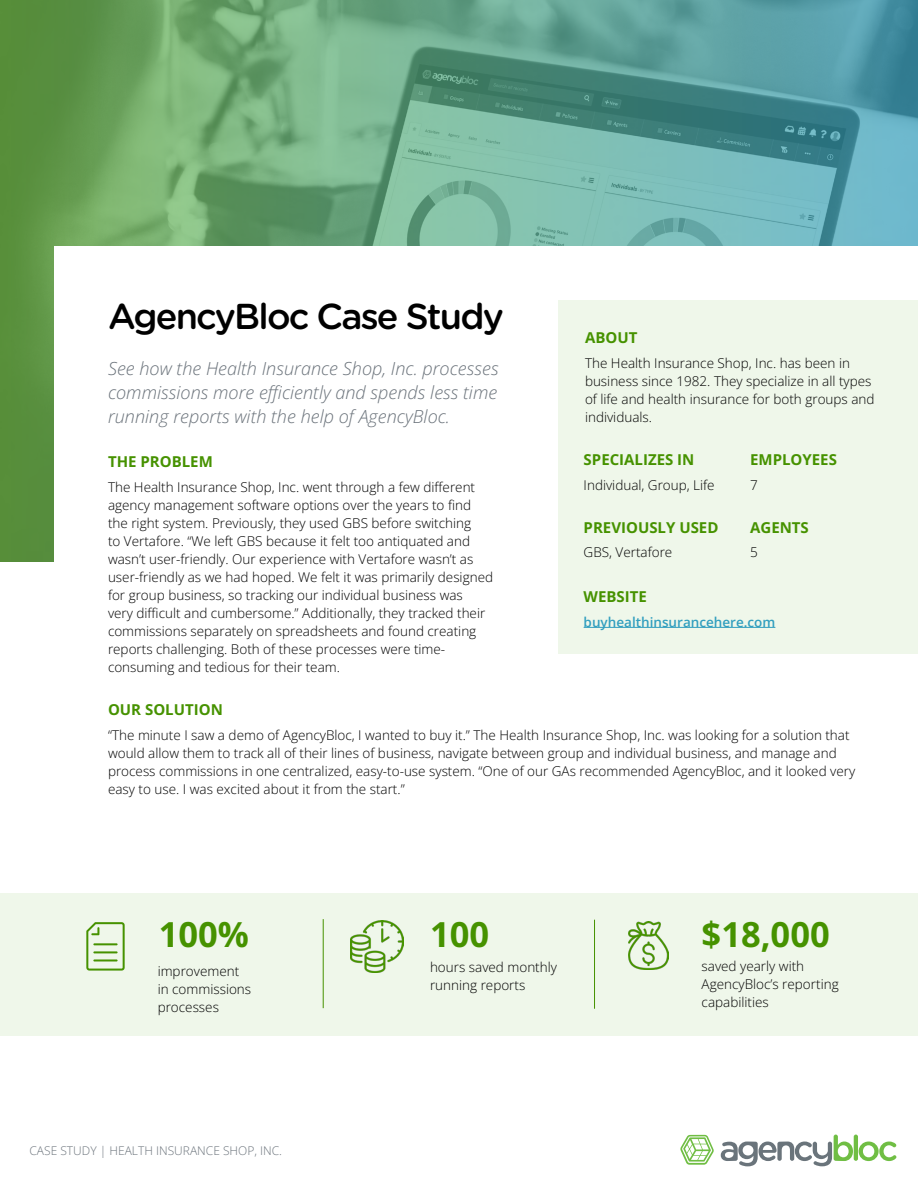
<style>
.page{position:relative;width:918px;height:1188px;background:#fff}
.page>*{position:absolute;margin:0;border:0;box-sizing:border-box;transform-origin:0 0}
.t1{font:500 36px "Gotham Rounded";letter-spacing:-.05em;color:#000}
.t2{font:700 34.5px "Open Sans";color:#469200}
.t3{font:italic 300 18px/24px "Open Sans";color:#6b737b;text-align:justify}
.t4{font:700 15px "Open Sans";color:#469200}
.t5{font:300 13.5px/18px "Open Sans";color:#000}
.t6{font:600 13.5px "Open Sans";color:#329fbf}
.t7{font:300 12px "Open Sans";color:#6b737b}
</style>
<div class="page">
<svg style="left:0;top:0;width:918px;height:561px;background:#67a484"></svg>
<div style="left:54px;top:246px;width:864px;height:841px;background:#fff"></div>
<svg style="left:680px;top:1135px;width:34px;height:30px"></svg>
<hr style="left:854px;top:1135px;width:4px;height:26px;background:#70be44;border-radius:2px">
<svg style="left:859px;top:1142px;width:37px;height:19px"></svg>
<svg style="left:721px;top:1135px;width:132px;height:31px"></svg>
<div style="left:558px;top:300px;width:360px;height:354px;background:#eff7ea"></div>
<hr style="left:584px;top:627px;width:191px;height:1px;background:#329fbf">
<div style="left:0;top:893px;width:918px;height:142px;background:#eff7ea"></div>
<hr style="left:594px;top:920px;width:1px;height:89px;background:#469200">
<img style="left:351px;top:920px;width:52px;height:53px">
<img style="left:628px;top:922px;width:41px;height:48px">
<hr style="left:323px;top:919px;width:1px;height:89px;background:#469200">
<svg style="left:86px;top:922px;width:39px;height:49px"></svg>
<hr style="left:93px;top:943px;width:25px;height:2px;background:#469200">
<hr style="left:93px;top:951px;width:25px;height:2px;background:#469200">
<hr style="left:93px;top:959px;width:25px;height:2px;background:#469200">
<h1 class="t1" style="left:108px;top:290px;width:397px">AgencyBloc Case Study</h1>
<h3 class="t3" style="left:108px;top:356px;width:392px">See how the Health Insurance Shop, Inc. processes commissions more efficiently and spends less time running reports with the help of AgencyBloc.</h3>
<p class="t4" style="left:108px;top:451px;width:106px">THE PROBLEM</p>
<p class="t5" style="left:108px;top:478px;width:387px">The Health Insurance Shop, Inc. went through a few different agency management software options over the years to find the right system. Previously, they used GBS before switching<br>to Vertafore. “We left GBS because it felt too antiquated and wasn’t user-friendly. Our experience with Vertafore wasn’t as user-friendly as we had hoped. We felt it was primarily designed for group business, so tracking our individual business was<br>very difficult and cumbersome.” Additionally, they tracked their commissions separately on spreadsheets and found creating reports challenging. Both of these processes were time&shy;consuming and tedious for their team.</p>
<p class="t4" style="left:585px;top:327px;width:54px">ABOUT</p>
<p class="t5" style="left:585px;top:354px;width:291px">The Health Insurance Shop, Inc. has been in business since 1982. They specialize in all types of life and health insurance for both groups and individuals.</p>
<p class="t4" style="left:584px;top:449px;width:112px">SPECIALIZES IN</p>
<p class="t5" style="left:584px;top:475px;width:133px">Individual, Group, Life</p>
<p class="t4" style="left:584px;top:517px;width:136px">PREVIOUSLY USED</p>
<p class="t5" style="left:584px;top:543px;width:90px">GBS, Vertafore</p>
<p class="t4" style="left:750px;top:449px;width:88px">EMPLOYEES</p>
<p class="t5" style="left:750px;top:475px;width:9px">7</p>
<p class="t4" style="left:750px;top:517px;width:60px">AGENTS</p>
<p class="t5" style="left:750px;top:543px;width:9px">5</p>
<p class="t4" style="left:584px;top:586px;width:65px">WEBSITE</p>
<p class="t6" style="left:584px;top:613px;width:193px">buyhealthinsurancehere.com</p>
<p class="t4" style="left:108px;top:699px;width:116px">OUR SOLUTION</p>
<p class="t5" style="left:108px;top:726px;width:749px">“The minute I saw a demo of AgencyBloc, I wanted to buy it.” The Health Insurance Shop, Inc. was looking for a solution that would allow them to track all of their lines of business, navigate between group and individual business, and manage and process commissions in one centralized, easy-to-use system. “One of our GAs recommended AgencyBloc, and it looked very easy to use. I was excited about it from the start.”</p>
<h2 class="t2" style="left:159px;top:911px;width:92px">100%</h2>
<p class="t5" style="left:158px;top:961px;width:95px">improvement in commissions processes</p>
<p class="t7" style="left:29px;top:1143px;width:254px">CASE STUDY | HEALTH INSURANCE SHOP, INC.</p>
<h2 class="t2" style="left:430px;top:911px;width:61px">100</h2>
<h2 class="t2" style="left:702px;top:911px;width:130px">$18,000</h2>
<p class="t5" style="left:702px;top:957px;width:139px">saved yearly with<br>AgencyBloc’s reporting capabilities</p>
<p class="t5" style="left:430px;top:958px;width:129px">hours saved monthly running reports</p>
</div>
